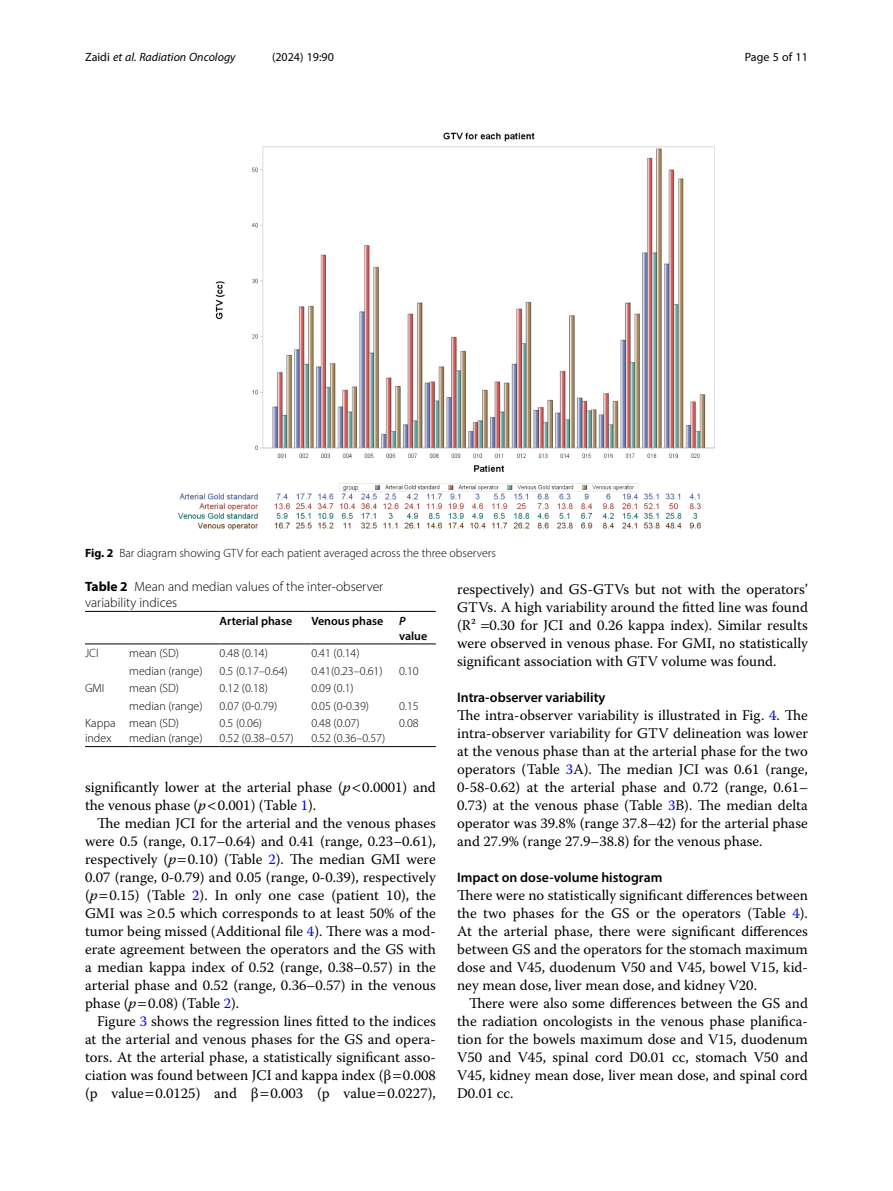
<style>
.page{position:relative;width:893px;height:1191px;background:#fff}
.page>*{position:absolute;margin:0;border:0;box-sizing:border-box;transform-origin:0 0}
.Body_Text_Indent{font:14.7px/18px "Warnock Pro";color:#000;text-align:justify}
.Body_Text{font:14.7px/18px "Warnock Pro";color:#000;text-align:justify}
.Head_2{font:600 13.8px "Myriad Pro";color:#000}
.Table_Caption{font:300 13.5px/16.5px "Myriad Pro";color:#000}
.Table_Body{font:300 12px/15px "Myriad Pro";color:#000}
.Figure_Caption{font:300 12px "Myriad Pro";color:#000}
.Table_Head{font:600 12px/15px "Myriad Pro";color:#000}
.t1{font:italic 12px "Myriad Pro";color:#000}
.t2{font:12px "Myriad Pro";color:#000}
.s1{font-style:normal}
.s2{font-weight:700}
.s3{font-style:italic}
.s4{color:#00f}
</style>
<div class="page">
<hr style="left:85px;top:643px;width:44px;height:1px;background:#000">
<hr style="left:129px;top:611px;width:91px;height:1px;background:#000">
<hr style="left:129px;top:643px;width:91px;height:1px;background:#000">
<hr style="left:220px;top:611px;width:91px;height:1px;background:#000">
<hr style="left:220px;top:643px;width:91px;height:1px;background:#000">
<hr style="left:311px;top:611px;width:88px;height:1px;background:#000">
<hr style="left:311px;top:643px;width:88px;height:1px;background:#000">
<hr style="left:399px;top:611px;width:37px;height:1px;background:#000">
<hr style="left:399px;top:643px;width:37px;height:1px;background:#000">
<hr style="left:85px;top:746px;width:44px;height:1px;background:#000">
<hr style="left:129px;top:746px;width:91px;height:1px;background:#000">
<hr style="left:220px;top:746px;width:91px;height:1px;background:#000">
<hr style="left:311px;top:746px;width:88px;height:1px;background:#000">
<hr style="left:399px;top:746px;width:37px;height:1px;background:#000">
<hr style="left:85px;top:611px;width:44px;height:1px;background:#000">
<img style="left:179px;top:132px;width:535px;height:398px">
<p class="t1" style="left:85px;top:50px;width:152px"><span class="s1">Zaidi</span> et al. Radiation Oncology</p>
<p class="t2" style="left:272px;top:50px;width:63px">(2024) 19:90</p>
<p class="t2" style="left:745px;top:50px;width:65px">Page 5 of 11</p>
<p class="Figure_Caption" style="left:85px;top:545px;width:412px"><span class="s2">Fig. 2</span> Bar diagram showing GTV for each patient averaged across the three observers</p>
<p class="Table_Caption" style="left:85px;top:578px;width:300px"><span class="s2">Table 2</span> Mean and median values of the inter-observer variability indices</p>
<p class="Table_Head" style="left:220px;top:613px;width:74px">Arterial phase</p>
<p class="Table_Head" style="left:311px;top:613px;width:74px">Venous phase</p>
<p class="Table_Head" style="left:399px;top:613px;width:30px"><span class="s3">P </span>value</p>
<p class="Table_Body" style="left:85px;top:645px;width:15px">JCI</p>
<p class="Table_Body" style="left:129px;top:645px;width:51px">mean (SD)</p>
<p class="Table_Body" style="left:220px;top:645px;width:50px">0.48 (0.14)</p>
<p class="Table_Body" style="left:311px;top:645px;width:50px">0.41 (0.14)</p>
<p class="Table_Body" style="left:129px;top:663px;width:75px">median (range)</p>
<p class="Table_Body" style="left:220px;top:663px;width:70px">0.5 (0.17–0.64)</p>
<p class="Table_Body" style="left:311px;top:663px;width:73px">0.41(0.23–0.61)</p>
<p class="Table_Body" style="left:399px;top:663px;width:21px">0.10</p>
<p class="Table_Body" style="left:85px;top:680px;width:21px">GMI</p>
<p class="Table_Body" style="left:129px;top:680px;width:51px">mean (SD)</p>
<p class="Table_Body" style="left:220px;top:680px;width:50px">0.12 (0.18)</p>
<p class="Table_Body" style="left:311px;top:680px;width:44px">0.09 (0.1)</p>
<p class="Table_Body" style="left:129px;top:698px;width:75px">median (range)</p>
<p class="Table_Body" style="left:220px;top:698px;width:59px">0.07 (0-0.79)</p>
<p class="Table_Body" style="left:311px;top:698px;width:59px">0.05 (0-0.39)</p>
<p class="Table_Body" style="left:399px;top:698px;width:21px">0.15</p>
<p class="Table_Body" style="left:85px;top:715px;width:32px">Kappa index</p>
<p class="Table_Body" style="left:129px;top:715px;width:51px">mean (SD)</p>
<p class="Table_Body" style="left:220px;top:715px;width:44px">0.5 (0.06)</p>
<p class="Table_Body" style="left:220px;top:730px;width:75px">0.52 (0.38–0.57)</p>
<p class="Table_Body" style="left:311px;top:715px;width:50px">0.48 (0.07)</p>
<p class="Table_Body" style="left:311px;top:730px;width:75px">0.52 (0.36–0.57)</p>
<p class="Table_Body" style="left:399px;top:715px;width:21px">0.08</p>
<p class="Table_Body" style="left:129px;top:730px;width:75px">median (range)</p>
<p class="Body_Text" style="left:85px;top:778px;width:352px">significantly lower at the arterial phase (<span class="s3">p</span> 0.0001) and the venous phase (<span class="s3">p</span> 0.001) (Table <span class="s4">1</span>).</p>
<p class="Body_Text_Indent" style="left:85px;top:814px;width:352px;text-indent:12px">The median JCI for the arterial and the venous phases were 0.5 (range, 0.17–0.64) and 0.41 (range, 0.23–0.61), respectively (<span class="s3">p</span> 0.10) (Table <span class="s4">2</span>). The median GMI were 0.07 (range, 0-0.79) and 0.05 (range, 0-0.39), respectively (<span class="s3">p</span> 0.15) (Table <span class="s4">2</span>). In only one case (patient 10), the GMI was ≥0.5 which corresponds to at least 50% of the tumor being missed (Additional file <span class="s4">4</span>). There was a mod&shy;erate agreement between the operators and the GS with a median kappa index of 0.52 (range, 0.38–0.57) in the arterial phase and 0.52 (range, 0.36–0.57) in the venous phase (<span class="s3">p</span> 0.08) (Table <span class="s4">2</span>).</p>
<p class="Body_Text_Indent" style="left:85px;top:1012px;width:352px;text-indent:12px">Figure <span class="s4">3</span> shows the regression lines fitted to the indices at the arterial and venous phases for the GS and opera&shy;tors. At the arterial phase, a statistically significant asso&shy;ciation was found between JCI and kappa index (β 0.008 (p value 0.0125) and β 0.003 (p value 0.0227),</p>
<p class="Body_Text_Indent" style="left:457px;top:580px;width:352px">respectively) and GS-GTVs but not with the operators’ GTVs. A high variability around the fitted line was found (R² 0.30 for JCI and 0.26 kappa index). Similar results were observed in venous phase. For GMI, no statistically significant association with GTV volume was found.</p>
<p class="Head_2" style="left:457px;top:689px;width:150px">Intra-observer variability</p>
<p class="Body_Text" style="left:457px;top:706px;width:352px">The intra-observer variability is illustrated in Fig. <span class="s4">4</span>. The intra-observer variability for GTV delineation was lower at the venous phase than at the arterial phase for the two operators (Table <span class="s4">3</span>A). The median JCI was 0.61 (range, 0-58-0.62) at the arterial phase and 0.72 (range, 0.61– 0.73) at the venous phase (Table <span class="s4">3</span>B). The median delta operator was 39.8% (range 37.8–42) for the arterial phase and 27.9% (range 27.9–38.8) for the venous phase.</p>
<p class="Head_2" style="left:457px;top:869px;width:207px">Impact on dose-volume histogram</p>
<p class="Body_Text" style="left:457px;top:886px;width:352px">There were no statistically significant differences between the two phases for the GS or the operators (Table <span class="s4">4</span>).<br>At the arterial phase, there were significant differences between GS and the operators for the stomach maximum dose and V45, duodenum V50 and V45, bowel V15, kid&shy;ney mean dose, liver mean dose, and kidney V20.</p>
<p class="Body_Text_Indent" style="left:457px;top:994px;width:352px;text-indent:12px">There were also some differences between the GS and the radiation oncologists in the venous phase planifica&shy;tion for the bowels maximum dose and V15, duodenum V50 and V45, spinal cord D0.01 cc, stomach V50 and V45, kidney mean dose, liver mean dose, and spinal cord D0.01 cc.</p>
</div>
